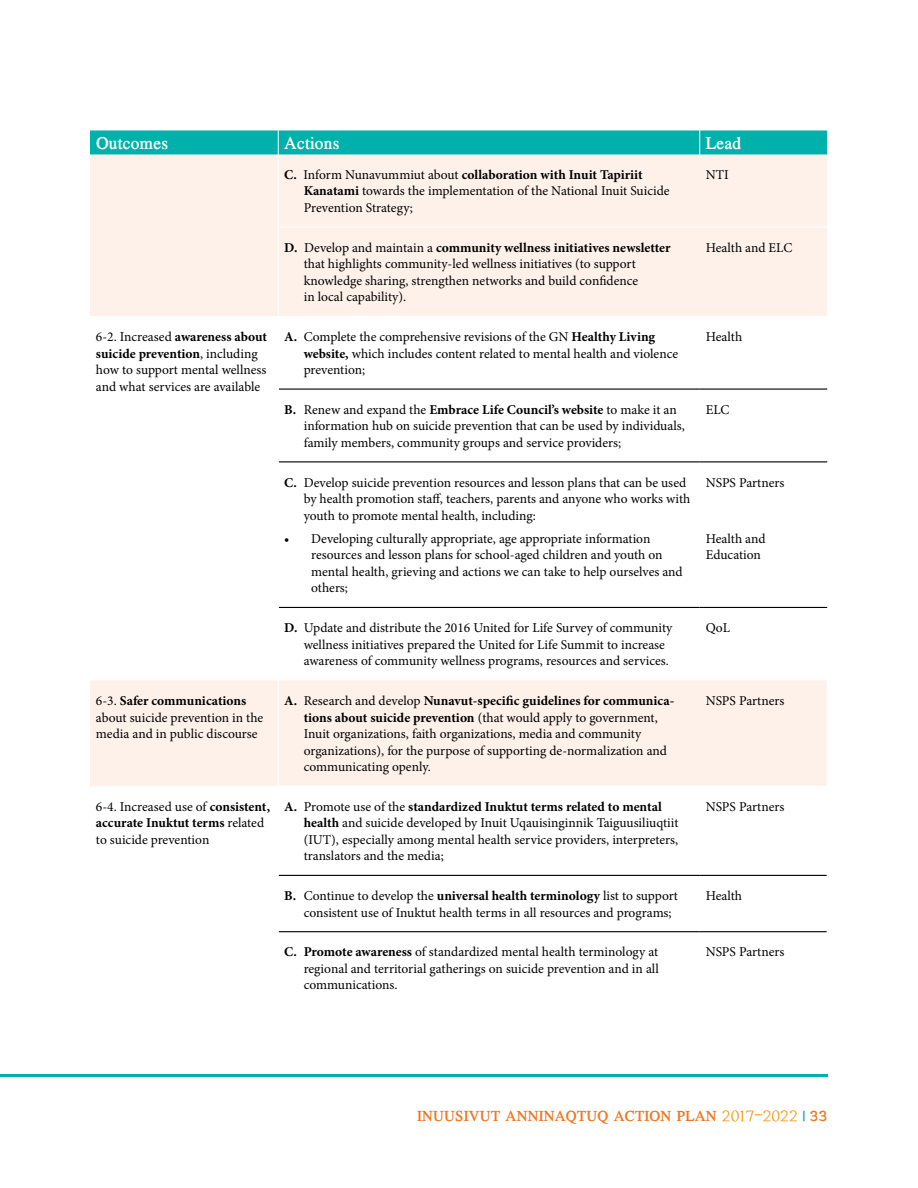
<style>
.page{position:relative;width:918px;height:1188px;background:#fff}
.page>*{position:absolute;margin:0;border:0;box-sizing:border-box;transform-origin:0 0}
.t1{font:700 21px "Masinahikan";color:#fff}
.t2{font:700 18px "Masinahikan";color:#ee7623}
.t3{font:13.5px/16.5px "Minion Pro";letter-spacing:-.005em;color:#000}
.s1{font-weight:700}
.s2{font-weight:400;color:#f99d1e}
.s3{color:#00b0aa}
</style>
<div class="page">
<hr style="left:0;top:1074px;width:828px;height:3px;background:#00b0aa">
<div style="left:90px;top:155px;width:737px;height:161px;background:#fdf1e9"></div>
<svg style="left:90px;top:388px;width:737px;height:545px"></svg>
<hr style="left:279px;top:389px;width:421px;height:1px;background:#000">
<hr style="left:700px;top:389px;width:127px;height:1px;background:#000">
<hr style="left:279px;top:461px;width:421px;height:1px;background:#000">
<hr style="left:700px;top:461px;width:127px;height:1px;background:#000">
<hr style="left:278px;top:226px;width:422px;height:2px;background:#fff">
<hr style="left:700px;top:226px;width:127px;height:2px;background:#fff">
<hr style="left:279px;top:607px;width:421px;height:1px;background:#000">
<hr style="left:700px;top:607px;width:127px;height:1px;background:#000">
<svg style="left:90px;top:130px;width:737px;height:25px;background:#0bb3ad"></svg>
<hr style="left:278px;top:680px;width:1px;height:106px;background:#fff">
<hr style="left:278px;top:787px;width:1px;height:88px;background:#fff">
<hr style="left:278px;top:875px;width:1px;height:57px;background:#fff">
<hr style="left:278px;top:932px;width:1px;height:72px;background:#fff">
<hr style="left:278px;top:786px;width:422px;height:1px;background:#fff">
<hr style="left:700px;top:786px;width:128px;height:1px;background:#fff">
<hr style="left:279px;top:875px;width:421px;height:1px;background:#000">
<hr style="left:700px;top:875px;width:127px;height:1px;background:#000">
<hr style="left:279px;top:931px;width:421px;height:1px;background:#000">
<hr style="left:700px;top:931px;width:127px;height:1px;background:#000">
<hr style="left:278px;top:155px;width:1px;height:71px;background:#fff">
<hr style="left:278px;top:228px;width:1px;height:88px;background:#fff">
<hr style="left:278px;top:317px;width:1px;height:72px;background:#fff">
<hr style="left:278px;top:389px;width:1px;height:73px;background:#fff">
<hr style="left:278px;top:462px;width:1px;height:145px;background:#fff">
<hr style="left:278px;top:607px;width:1px;height:73px;background:#fff">
<h1 class="t1" style="left:96px;top:132px;width:74px">Outcomes</h1>
<h1 class="t1" style="left:284px;top:132px;width:57px">Actions</h1>
<h1 class="t1" style="left:706px;top:132px;width:37px">Lead</h1>
<p class="t3" style="left:304px;top:166px;width:367px;text-indent:-19px"><span class="s1">C.</span> Inform Nunavummiut about <span class="s1">collaboration with Inuit Tapiriit<br>Kanatami</span> towards the implementation of the National Inuit Suicide<br>Prevention Strategy;</p>
<p class="t3" style="left:706px;top:166px;width:24px">NTI</p>
<p class="t3" style="left:304px;top:239px;width:368px;text-indent:-19px"><span class="s1">D.</span> Develop and maintain a <span class="s1">community wellness initiatives newsletter </span>that highlights community-led wellness initiatives (to support knowledge sharing, strengthen networks and build confidence<br>in local capability).</p>
<p class="t3" style="left:706px;top:239px;width:88px">Health and ELC</p>
<p class="t3" style="left:96px;top:329px;width:173px">6-2. Increased <span class="s1">awareness about suicide prevention</span>, including how to support mental wellness and what services are available</p>
<p class="t3" style="left:304px;top:329px;width:376px;text-indent:-19px"><span class="s1">A.</span> Complete the comprehensive revisions of the GN <span class="s1">Healthy Living website,</span> which includes content related to mental health and violence prevention;</p>
<p class="t3" style="left:706px;top:329px;width:38px">Health</p>
<p class="t3" style="left:304px;top:401px;width:383px;text-indent:-19px"><span class="s1">B.</span> Renew and expand the <span class="s1">Embrace Life Council’s website</span> to make it an information hub on suicide prevention that can be used by individuals, family members, community groups and service providers;</p>
<p class="t3" style="left:706px;top:401px;width:25px">ELC</p>
<p class="t3" style="left:304px;top:474px;width:388px;text-indent:-19px"><span class="s1">C.</span> Develop suicide prevention resources and lesson plans that can be used by health promotion staff, teachers, parents and anyone who works with youth to promote mental health, including:</p>
<p class="t3" style="left:311px;top:530px;width:373px;text-indent:-27px">• Developing culturally appropriate, age appropriate information resources and lesson plans for school-aged children and youth on mental health, grieving and actions we can take to help ourselves and others;</p>
<p class="t3" style="left:706px;top:474px;width:80px">NSPS Partners</p>
<p class="t3" style="left:706px;top:530px;width:61px">Health and<br>Education</p>
<p class="t3" style="left:304px;top:620px;width:370px;text-indent:-19px"><span class="s1">D.</span> Update and distribute the 2016 United for Life Survey of community wellness initiatives prepared the United for Life Summit to increase awareness of community wellness programs, resources and services.</p>
<p class="t3" style="left:706px;top:620px;width:26px">QoL</p>
<p class="t3" style="left:96px;top:693px;width:169px">6-3. <span class="s1">Safer communications </span>about suicide prevention in the media and in public discourse</p>
<p class="t3" style="left:304px;top:693px;width:372px;text-indent:-19px"><span class="s1">A.</span> Research and develop <span class="s1">Nunavut-specific guidelines for communica&shy;tions about suicide prevention</span> (that would apply to government, Inuit organizations, faith organizations, media and community organizations), for the purpose of supporting de-normalization and communicating openly.</p>
<p class="t3" style="left:706px;top:693px;width:80px">NSPS Partners</p>
<p class="t3" style="left:96px;top:798px;width:176px">6-4. Increased use of <span class="s1">consistent, accurate Inuktut terms</span> related to suicide prevention</p>
<p class="t3" style="left:304px;top:798px;width:376px;text-indent:-19px"><span class="s1">A.</span> Promote use of the <span class="s1">standardized Inuktut terms related to mental health</span> and suicide developed by Inuit Uqauisinginnik Taiguusiliuqtiit (IUT), especially among mental health service providers, interpreters, translators and the media;</p>
<p class="t3" style="left:706px;top:798px;width:80px">NSPS Partners</p>
<p class="t3" style="left:304px;top:888px;width:376px;text-indent:-19px"><span class="s1">B.</span> Continue to develop the <span class="s1">universal health terminology</span> list to support consistent use of Inuktut health terms in all resources and programs;</p>
<p class="t3" style="left:706px;top:888px;width:38px">Health</p>
<p class="t3" style="left:304px;top:944px;width:357px;text-align:justify;text-indent:-19px"><span class="s1">C. Promote awareness</span> of standardized mental health terminology at regional and territorial gatherings on suicide prevention and in all communications.</p>
<p class="t3" style="left:706px;top:944px;width:80px">NSPS Partners</p>
<h2 class="t2" style="left:417px;top:1106px;width:412px">INUUSIVUT ANNINAQTUQ ACTION PLAN <span class="s2">2017–2022</span> <span class="s3">|</span> 33</h2>
</div>
